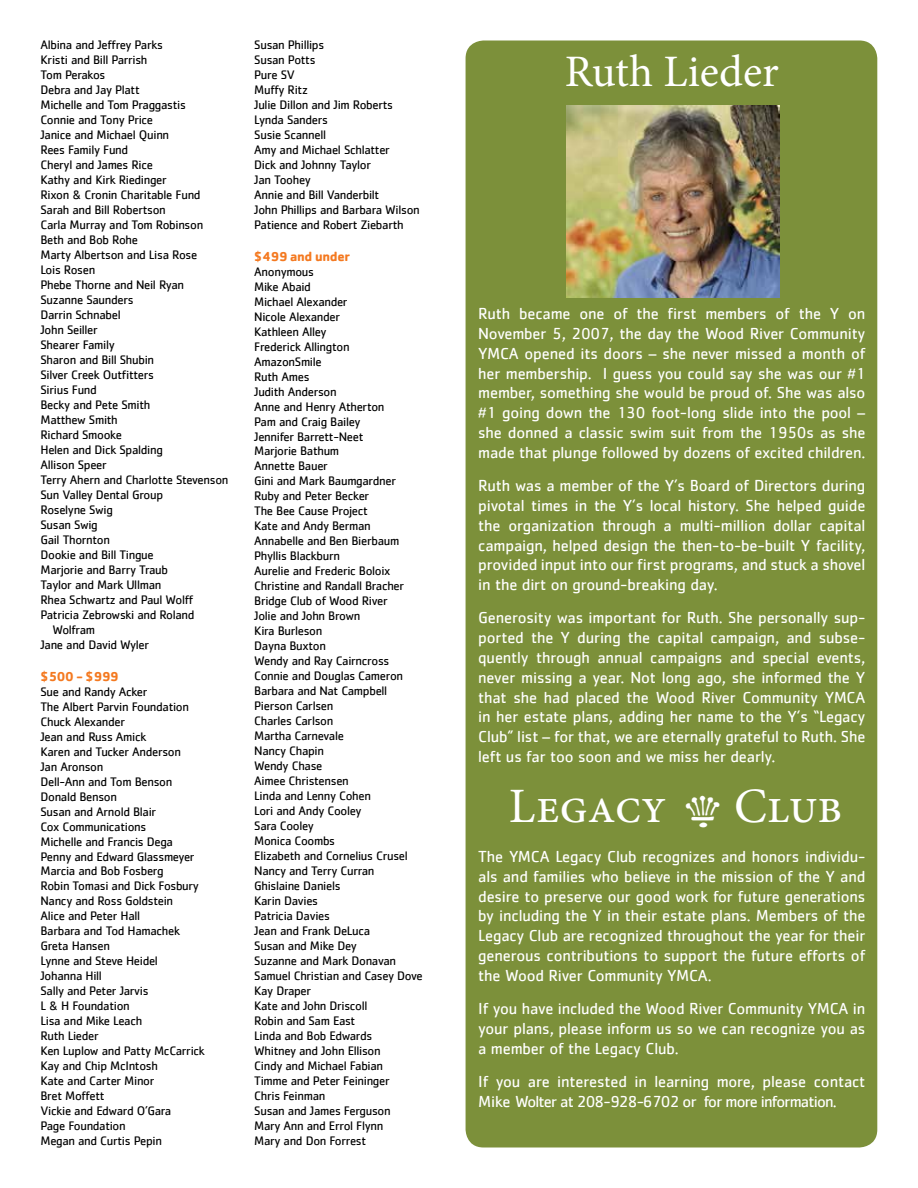
<style>
.page{position:relative;width:918px;height:1188px;background:#fff}
.page>*{position:absolute;margin:0;border:0;box-sizing:border-box;transform-origin:0 0}
.t1{font:49.5px "Minion Pro";color:#fff}
.t2{font:45px "Minion Pro";color:#fff}
.t3{font:16.5px/19.8px "Cachet";letter-spacing:-.01em;color:#fff;text-align:justify}
.t4{font:700 13.5px "Cachet";letter-spacing:-.025em;color:#f47920}
.t5{font:12.75px/15px "Cachet";letter-spacing:-.025em;color:#000}
</style>
<div class="page">
<div style="left:466px;top:40px;width:411px;height:1108px;background:#7c903a;border-radius:18px"></div>
<img style="left:566px;top:105px;width:214px;height:193px">
<p class="t5" style="left:40px;top:37px;width:124px">Albina and Jeffrey Parks</p>
<p class="t5" style="left:40px;top:52px;width:109px">Kristi and Bill Parrish</p>
<p class="t5" style="left:40px;top:67px;width:66px">Tom Perakos</p>
<p class="t5" style="left:40px;top:82px;width:101px">Debra and Jay Platt</p>
<p class="t5" style="left:40px;top:97px;width:147px">Michelle and Tom Praggastis</p>
<p class="t5" style="left:40px;top:112px;width:114px">Connie and Tony Price</p>
<p class="t5" style="left:40px;top:127px;width:130px">Janice and Michael Quinn</p>
<p class="t5" style="left:40px;top:142px;width:89px">Rees Family Fund</p>
<p class="t5" style="left:40px;top:157px;width:114px">Cheryl and James Rice</p>
<p class="t5" style="left:40px;top:172px;width:128px">Kathy and Kirk Riedinger</p>
<p class="t5" style="left:40px;top:187px;width:162px">Rixon &amp; Cronin Charitable Fund</p>
<p class="t5" style="left:40px;top:202px;width:127px">Sarah and Bill Robertson</p>
<p class="t5" style="left:40px;top:217px;width:164px">Carla Murray and Tom Robinson</p>
<p class="t5" style="left:40px;top:232px;width:99px">Beth and Bob Rohe</p>
<p class="t5" style="left:40px;top:247px;width:158px">Marty Albertson and Lisa Rose</p>
<p class="t5" style="left:40px;top:262px;width:56px">Lois Rosen</p>
<p class="t5" style="left:40px;top:277px;width:145px">Phebe Thorne and Neil Ryan</p>
<p class="t5" style="left:40px;top:292px;width:95px">Suzanne Saunders</p>
<p class="t5" style="left:40px;top:307px;width:82px">Darrin Schnabel</p>
<p class="t5" style="left:40px;top:322px;width:59px">John Seiller</p>
<p class="t5" style="left:40px;top:337px;width:76px">Shearer Family</p>
<p class="t5" style="left:40px;top:352px;width:115px">Sharon and Bill Shubin</p>
<p class="t5" style="left:40px;top:367px;width:115px">Silver Creek Outfitters</p>
<p class="t5" style="left:40px;top:382px;width:58px">Sirius Fund</p>
<p class="t5" style="left:40px;top:397px;width:111px">Becky and Pete Smith</p>
<p class="t5" style="left:40px;top:412px;width:79px">Matthew Smith</p>
<p class="t5" style="left:40px;top:427px;width:83px">Richard Smooke</p>
<p class="t5" style="left:40px;top:442px;width:124px">Helen and Dick Spalding</p>
<p class="t5" style="left:40px;top:457px;width:68px">Allison Speer</p>
<p class="t5" style="left:40px;top:472px;width:189px">Terry Ahern and Charlotte Stevenson</p>
<p class="t5" style="left:40px;top:487px;width:124px">Sun Valley Dental Group</p>
<p class="t5" style="left:40px;top:502px;width:74px">Roselyne Swig</p>
<p class="t5" style="left:40px;top:517px;width:59px">Susan Swig</p>
<p class="t5" style="left:40px;top:532px;width:71px">Gail Thornton</p>
<p class="t5" style="left:40px;top:547px;width:115px">Dookie and Bill Tingue</p>
<p class="t5" style="left:40px;top:562px;width:129px">Marjorie and Barry Traub</p>
<p class="t5" style="left:40px;top:577px;width:122px">Taylor and Mark Ullman</p>
<p class="t5" style="left:40px;top:592px;width:154px">Rhea Schwartz and Paul Wolff</p>
<p class="t5" style="left:40px;top:607px;width:156px">Patricia Zebrowski and Roland</p>
<p class="t5" style="left:52px;top:622px;width:44px">Wolfram</p>
<p class="t5" style="left:40px;top:637px;width:110px">Jane and David Wyler</p>
<p class="t4" style="left:40px;top:667px;width:80px">$500 - $999</p>
<p class="t5" style="left:40px;top:684px;width:166px">Sue and Randy Acker<br>The Albert Parvin Foundation<br>Chuck Alexander<br>Jean and Russ Amick<br>Karen and Tucker Anderson<br>Jan Aronson<br>Dell-Ann and Tom Benson<br>Donald Benson<br>Susan and Arnold Blair<br>Cox Communications<br>Michelle and Francis Dega<br>Penny and Edward Glassmeyer<br>Marcia and Bob Fosberg<br>Robin Tomasi and Dick Fosbury<br>Nancy and Ross Goldstein<br>Alice and Peter Hall<br>Barbara and Tod Hamachek<br>Greta Hansen<br>Lynne and Steve Heidel<br>Johanna Hill<br>Sally and Peter Jarvis<br>L &amp; H Foundation<br>Lisa and Mike Leach<br>Ruth Lieder<br>Ken Luplow and Patty McCarrick<br>Kay and Chip McIntosh<br>Kate and Carter Minor<br>Bret Moffett<br>Vickie and Edward O’Gara<br>Page Foundation<br>Megan and Curtis Pepin</p>
<p class="t5" style="left:254px;top:37px;width:167px">Susan Phillips<br>Susan Potts<br>Pure SV<br>Muffy Ritz<br>Julie Dillon and Jim Roberts<br>Lynda Sanders<br>Susie Scannell<br>Amy and Michael Schlatter<br>Dick and Johnny Taylor<br>Jan Toohey<br>Annie and Bill Vanderbilt<br>John Phillips and Barbara Wilson<br>Patience and Robert Ziebarth</p>
<p class="t4" style="left:254px;top:247px;width:97px">$499 and under</p>
<p class="t5" style="left:254px;top:264px;width:170px">Anonymous<br>Mike Abaid<br>Michael Alexander<br>Nicole Alexander<br>Kathleen Alley<br>Frederick Allington<br>AmazonSmile<br>Ruth Ames<br>Judith Anderson<br>Anne and Henry Atherton<br>Pam and Craig Bailey<br>Jennifer Barrett-Neet<br>Marjorie Bathum<br>Annette Bauer<br>Gini and Mark Baumgardner<br>Ruby and Peter Becker<br>The Bee Cause Project<br>Kate and Andy Berman<br>Annabelle and Ben Bierbaum<br>Phyllis Blackburn<br>Aurelie and Frederic Boloix<br>Christine and Randall Bracher<br>Bridge Club of Wood River<br>Jolie and John Brown<br>Kira Burleson<br>Dayna Buxton<br>Wendy and Ray Cairncross<br>Connie and Douglas Cameron<br>Barbara and Nat Campbell<br>Pierson Carlsen<br>Charles Carlson<br>Martha Carnevale<br>Nancy Chapin<br>Wendy Chase<br>Aimee Christensen<br>Linda and Lenny Cohen<br>Lori and Andy Cooley<br>Sara Cooley<br>Monica Coombs<br>Elizabeth and Cornelius Crusel<br>Nancy and Terry Curran<br>Ghislaine Daniels<br>Karin Davies<br>Patricia Davies<br>Jean and Frank DeLuca<br>Susan and Mike Dey<br>Suzanne and Mark Donavan<br>Samuel Christian and Casey Dove<br>Kay Draper<br>Kate and John Driscoll<br>Robin and Sam East<br>Linda and Bob Edwards<br>Whitney and John Ellison<br>Cindy and Michael Fabian<br>Timme and Peter Feininger<br>Chris Feinman<br>Susan and James Ferguson<br>Mary Ann and Errol Flynn<br>Mary and Don Forrest</p>
<h2 class="t2" style="left:565px;top:42px;width:216px">Ruth Lieder</h2>
<p class="t3" style="left:478px;top:304px;width:389px">Ruth became one of the first members of the Y on November 5, 2007, the day the Wood River Community YMCA opened its doors – she never missed a month of her membership. I guess you could say she was our #1 member, something she would be proud of. She was also #1 going down the 130 foot-long slide into the pool – she donned a classic swim suit from the 1950s as she made that plunge followed by dozens of excited children.</p>
<p class="t3" style="left:478px;top:475px;width:389px">Ruth was a member of the Y’s Board of Directors during pivotal times in the Y’s local history. She helped guide the organization through a multi-million dollar capital campaign, helped design the then-to-be-built Y facility, provided input into our first programs, and stuck a shovel in the dirt on ground-breaking day.</p>
<p class="t3" style="left:478px;top:608px;width:389px">Generosity was important for Ruth. She personally sup&shy;ported the Y during the capital campaign, and subse&shy;quently through annual campaigns and special events, never missing a year. Not long ago, she informed the Y that she had placed the Wood River Community YMCA in her estate plans, adding her name to the Y’s “Legacy Club” list – for that, we are eternally grateful to Ruth. She left us far too soon and we miss her dearly.</p>
<h1 class="t1" style="left:509px;top:773px;width:159px">Legacy</h1>
<h1 class="t1" style="left:734px;top:773px;width:110px">Club</h1>
<p class="t3" style="left:478px;top:846px;width:389px">The YMCA Legacy Club recognizes and honors individu&shy;als and families who believe in the mission of the Y and desire to preserve our good work for future generations by including the Y in their estate plans. Members of the Legacy Club are recognized throughout the year for their generous contributions to support the future efforts of the Wood River Community YMCA.</p>
<p class="t3" style="left:478px;top:998px;width:389px">If you have included the Wood River Community YMCA in your plans, please inform us so we can recognize you as a member of the Legacy Club.</p>
<p class="t3" style="left:478px;top:1071px;width:389px">If you are interested in learning more, please contact<br>Mike Wolter at 208-928-6702 or for more information.</p>
</div>
